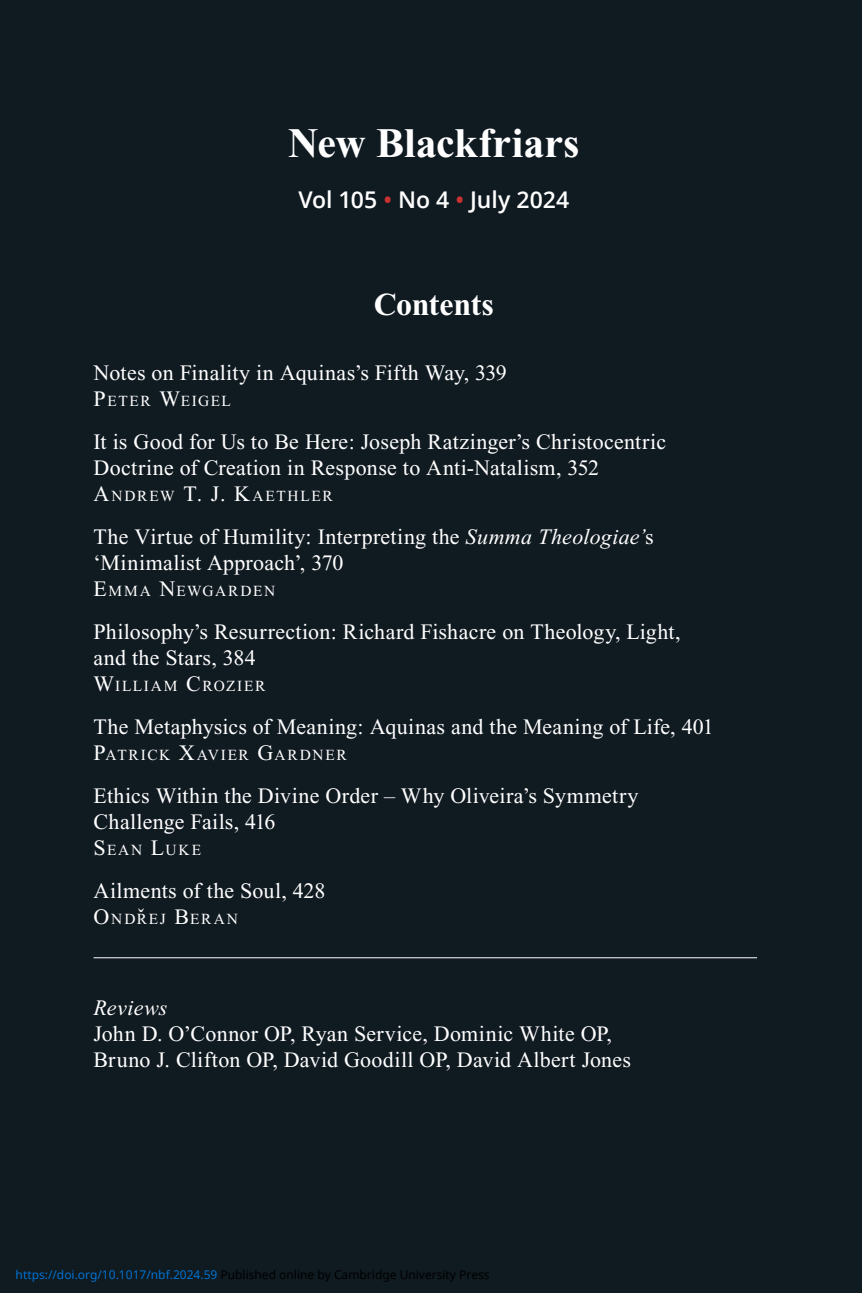
<style>
.page{position:relative;width:862px;height:1293px;background:#101a21}
.page>*{position:absolute;margin:0;border:0;box-sizing:border-box;transform-origin:0 0}
.t1{font:700 42px "Times New Roman";letter-spacing:-.005em;color:#fff}
.t2{font:700 32px "Times New Roman";letter-spacing:-.015em;color:#fff}
.t3{font:600 23px "Open Sans";color:#fff}
.t4{font:22px/26px "Times New Roman";letter-spacing:.015em;color:#fff}
.t5{font:italic 22px "Times New Roman";letter-spacing:.015em;color:#fff}
.t6{font:15.4px "Times New Roman";letter-spacing:.1em;color:#fff}
.t7{font:12px "Noto Sans";color:#000}
.s1{color:#cd3232}
.s2{font-size:22px}
.s3{font-style:italic}
.s4{color:#0172cf}
</style>
<div class="page">
<hr style="left:94px;top:957px;width:663px;height:1px;background:#fff">
<h1 class="t1" style="left:288px;top:120px;width:293px">New Blackfriars</h1>
<p class="t3" style="left:298px;top:183px;width:272px">Vol 105 <span class="s1">•</span> No 4 <span class="s1">•</span> July 2024</p>
<h2 class="t2" style="left:374px;top:287px;width:122px">Contents</h2>
<p class="t4" style="left:94px;top:359px;width:415px">Notes on Finality in Aquinas’s Fifth Way, 339</p>
<p class="t6" style="left:94px;top:392px;width:139px"><span class="s2">P</span>ETER <span class="s2">W</span>EIGEL</p>
<p class="t4" style="left:94px;top:428px;width:574px">It is Good for Us to Be Here: Joseph Ratzinger’s Christocentric<br>Doctrine of Creation in Response to Anti-Natalism, 352</p>
<p class="t6" style="left:94px;top:487px;width:241px"><span class="s2">A</span>NDREW <span class="s2">T. J. K</span>AETHLER</p>
<p class="t4" style="left:94px;top:523px;width:562px">The Virtue of Humility: Interpreting the <span class="s3">Summa Theologiae’</span>s ‘Minimalist Approach’, 370</p>
<p class="t6" style="left:94px;top:582px;width:183px"><span class="s2">E</span>MMA <span class="s2">N</span>EWGARDEN</p>
<p class="t4" style="left:94px;top:618px;width:588px">Philosophy’s Resurrection: Richard Fishacre on Theology, Light, and the Stars, 384</p>
<p class="t6" style="left:94px;top:677px;width:173px"><span class="s2">W</span>ILLIAM <span class="s2">C</span>ROZIER</p>
<p class="t4" style="left:94px;top:713px;width:622px">The Metaphysics of Meaning: Aquinas and the Meaning of Life, 401</p>
<p class="t6" style="left:94px;top:746px;width:255px"><span class="s2">P</span>ATRICK <span class="s2">X</span>AVIER <span class="s2">G</span>ARDNER</p>
<p class="t4" style="left:94px;top:782px;width:546px">Ethics Within the Divine Order – Why Oliveira’s Symmetry<br>Challenge Fails, 416</p>
<p class="t6" style="left:94px;top:841px;width:109px"><span class="s2">S</span>EAN <span class="s2">L</span>UKE</p>
<p class="t4" style="left:94px;top:877px;width:233px">Ailments of the Soul, 428</p>
<p class="t6" style="left:94px;top:910px;width:146px"><span class="s2">O</span>NDR<span class="s2">ˇ</span> EJ <span class="s2">B</span>ERAN</p>
<p class="t5" style="left:94px;top:996px;width:75px">Reviews</p>
<p class="t4" style="left:94px;top:1020px;width:539px">John D. O’Connor OP, Ryan Service, Dominic White OP,<br>Bruno J. Clifton OP, David Goodill OP, David Albert Jones</p>
<p class="t7" style="left:16px;top:1266px;width:475px"><span class="s4">https://doi.org/10.1017/nbf.2024.59</span> Published online by Cambridge University Press</p>
</div>
